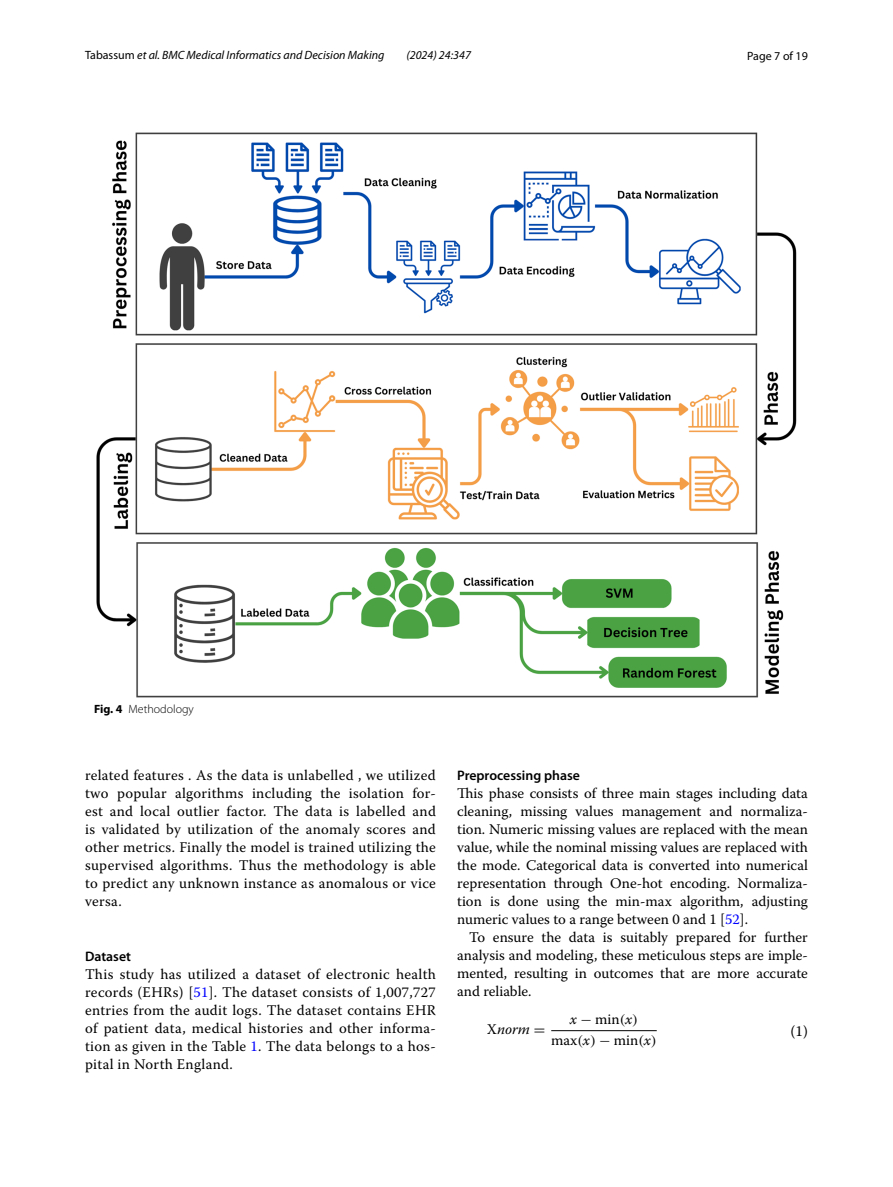
<style>
.page{position:relative;width:893px;height:1187px;background:#fff}
.page>*{position:absolute;margin:0;border:0;box-sizing:border-box;transform-origin:0 0}
.t1{font:15px "Warnock Pro";color:#000}
.t2{font:14.7px/18px "Warnock Pro";letter-spacing:.01em;color:#000;text-align:justify}
.t3{font:14.7px/20.7px "Warnock Pro Regular 2";color:#000;text-align:center}
.t4{font:italic 14.7px "Warnock Pro";color:#000}
.t5{font:600 13.8px "Myriad Pro";color:#000}
.t6{font:italic 12px "Myriad Pro";color:#000}
.t7{font:300 12px "Myriad Pro";color:#000}
.t8{font:12px "Myriad Pro";color:#000}
.s1{font-style:normal}
.s2{font-weight:700}
.s3{color:#00f}
.s4{font-family:"Warnock Pro Regular 2";font-style:normal}
.s5{font-family:"MTSYN";font-style:normal}
.s6{font-family:"Warnock Pro";font-style:italic}
.s7{font-family:"MTSYN"}
.s8{font-family:"MTMI"}
</style>
<div class="page">
<hr style="left:551px;top:1030px;width:106px;height:1px;background:#000">
<img style="left:96px;top:133px;width:701px;height:564px">
<p class="t6" style="left:85px;top:48px;width:301px"><span class="s1">Tabassum</span> et al. BMC Medical Informatics and Decision Making</p>
<p class="t6" style="left:406px;top:48px;width:66px">(2024) 24:347</p>
<p class="t8" style="left:747px;top:48px;width:62px">Page 7 of 19</p>
<p class="t7" style="left:94px;top:702px;width:101px"><span class="s2">Fig. 4</span> Methodology</p>
<p class="t2" style="left:85px;top:766px;width:352px">related features . As the data is unlabelled , we utilized two popular algorithms including the isolation for&shy;est and local outlier factor. The data is labelled and is validated by utilization of the anomaly scores and other metrics. Finally the model is trained utilizing the supervised algorithms. Thus the methodology is able to predict any unknown instance as anomalous or vice versa.</p>
<p class="t5" style="left:85px;top:947px;width:47px">Dataset</p>
<p class="t2" style="left:85px;top:965px;width:352px">This study has utilized a dataset of electronic health records (EHRs) [<span class="s3">51</span>]. The dataset consists of 1,007,727 entries from the audit logs. The dataset contains EHR of patient data, medical histories and other informa&shy;tion as given in the Table <span class="s3">1</span>. The data belongs to a hos&shy;pital in North England.</p>
<p class="t5" style="left:457px;top:766px;width:124px">Preprocessing phase</p>
<p class="t2" style="left:457px;top:783px;width:352px">This phase consists of three main stages including data cleaning, missing values management and normaliza&shy;tion. Numeric missing values are replaced with the mean value, while the nominal missing values are replaced with the mode. Categorical data is converted into numerical representation through One-hot encoding. Normaliza&shy;tion is done using the min-max algorithm, adjusting numeric values to a range between 0 and 1 [<span class="s3">52</span>].</p>
<p class="t2" style="left:457px;top:927px;width:352px;text-indent:12px">To ensure the data is suitably prepared for further analysis and modeling, these meticulous steps are imple&shy;mented, resulting in outcomes that are more accurate and reliable.</p>
<p class="t4" style="left:487px;top:1023px;width:60px"><span class="s4">X</span>norm <span class="s5">=</span></p>
<p class="t1" style="left:791px;top:1022px;width:19px">(1)</p>
<p class="t3" style="left:551px;top:1010px;width:107px"><span class="s6">x</span> <span class="s7">−</span> min<span class="s8">(</span><span class="s6">x</span><span class="s8">) </span>max<span class="s8">(</span><span class="s6">x</span><span class="s8">)</span> <span class="s7">−</span> min<span class="s8">(</span><span class="s6">x</span><span class="s8">)</span></p>
</div>
